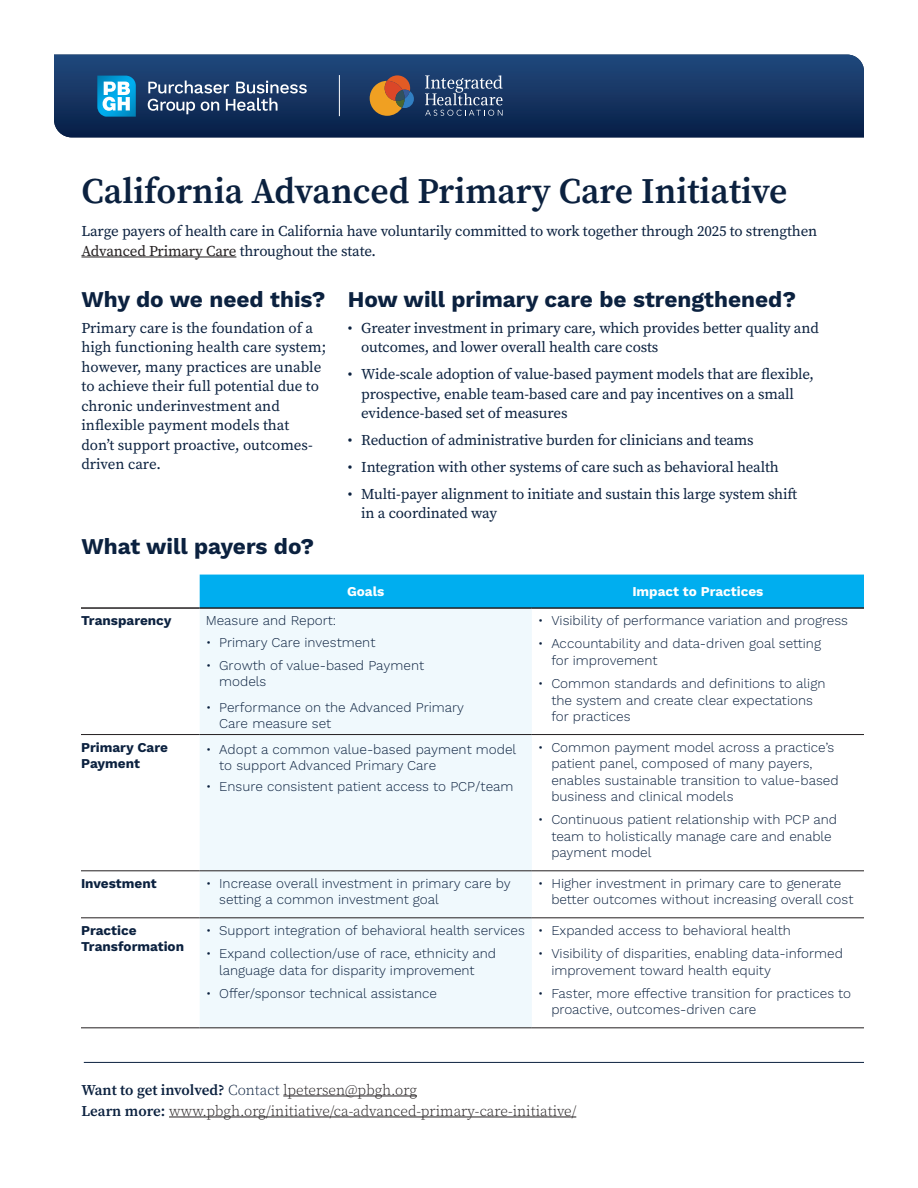
<style>
.page{position:relative;width:918px;height:1188px;background:#fff}
.page>*{position:absolute;margin:0;border:0;box-sizing:border-box;transform-origin:0 0}
.t1{font:600 36px "Source Serif Pro";color:#0b213f}
.Question_2{font:700 22.5px "Work Sans";color:#0b213f}
.t2{font:15px/19.5px "Source Serif Pro";letter-spacing:-.01em;color:#0b213f}
.t3{font:300 15px/21px "Source Serif Pro";color:#231f20}
.t4{font:300 13.5px/16.5px "Work Sans";color:#0b213f}
.t5{font:700 13.5px/16.5px "Work Sans";color:#0b213f}
.t6{font:700 13.5px "Work Sans";color:#fff}
.s1{color:#231f20}
.s2{font-weight:600;color:#0b213f}
.s3{color:#0b213f}
</style>
<div class="page">
<hr style="left:81px;top:257px;width:155px;height:1px;background:#231f20">
<hr style="left:84px;top:1062px;width:780px;height:1px;background:#0b213f">
<svg style="left:54px;top:55px;width:810px;height:82px;background:#143462"></svg>
<hr style="left:283px;top:1096px;width:134px;height:1px;background:#231f20">
<hr style="left:169px;top:1117px;width:407px;height:1px;background:#231f20">
<svg style="left:97px;top:76px;width:39px;height:41px"></svg>
<svg style="left:148px;top:81px;width:159px;height:33px;background:#4a6184"></svg>
<hr style="left:339px;top:75px;width:1px;height:41px;background:#fff">
<svg style="left:425px;top:75px;width:78px;height:41px;background:#435c80"></svg>
<svg style="left:370px;top:75px;width:44px;height:41px;background:#916744"></svg>
<div style="left:200px;top:575px;width:664px;height:32px;background:#00aeef"></div>
<div style="left:200px;top:609px;width:332px;height:419px;background:#f0f9fd"></div>
<hr style="left:81px;top:607px;width:119px;height:2px;background:#231f20">
<hr style="left:81px;top:734px;width:119px;height:1px;background:#231f20">
<hr style="left:200px;top:734px;width:332px;height:1px;background:#231f20">
<hr style="left:532px;top:734px;width:332px;height:1px;background:#231f20">
<hr style="left:81px;top:871px;width:119px;height:1px;background:#231f20">
<hr style="left:200px;top:871px;width:332px;height:1px;background:#231f20">
<hr style="left:532px;top:871px;width:332px;height:1px;background:#231f20">
<hr style="left:81px;top:918px;width:119px;height:1px;background:#231f20">
<hr style="left:200px;top:918px;width:332px;height:1px;background:#231f20">
<hr style="left:532px;top:918px;width:332px;height:1px;background:#231f20">
<hr style="left:81px;top:1028px;width:119px;height:1px;background:#231f20">
<hr style="left:200px;top:1028px;width:332px;height:1px;background:#231f20">
<hr style="left:532px;top:1028px;width:332px;height:1px;background:#231f20">
<hr style="left:200px;top:607px;width:332px;height:2px;background:#231f20">
<hr style="left:532px;top:607px;width:332px;height:2px;background:#231f20">
<p class="t1" style="left:81px;top:167px;width:708px">California Advanced Primary Care Initiative</p>
<p class="t2" style="left:81px;top:222px;width:737px">Large payers of health care in California have voluntarily committed to work together through 2025 to strengthen<br><span class="s1">Advanced Primary Care</span> throughout the state.</p>
<p class="Question_2" style="left:81px;top:286px;width:246px">Why do we need this?</p>
<p class="t2" style="left:81px;top:318px;width:246px">Primary care is the foundation of a high functioning health care system; however, many practices are unable to achieve their full potential due to chronic underinvestment and inflexible payment models that<br>don’t support proactive, outcomes&shy;driven care.</p>
<p class="Question_2" style="left:81px;top:533px;width:234px">What will payers do?</p>
<p class="Question_2" style="left:348px;top:286px;width:450px">How will primary care be strengthened?</p>
<p class="t2" style="left:361px;top:318px;width:459px;text-indent:-14px">• Greater investment in primary care, which provides better quality and outcomes, and lower overall health care costs</p>
<p class="t2" style="left:361px;top:364px;width:454px;text-indent:-14px">• Wide-scale adoption of value-based payment models that are flexible, prospective, enable team-based care and pay incentives on a small evidence-based set of measures</p>
<p class="t2" style="left:348px;top:430px;width:408px">• Reduction of administrative burden for clinicians and teams</p>
<p class="t2" style="left:348px;top:457px;width:433px">• Integration with other systems of care such as behavioral health</p>
<p class="t2" style="left:361px;top:484px;width:437px;text-indent:-14px">• Multi-payer alignment to initiate and sustain this large system shift in a coordinated way</p>
<p class="t6" style="left:347px;top:584px;width:39px">Goals</p>
<p class="t6" style="left:632px;top:584px;width:133px">Impact to Practices</p>
<p class="t5" style="left:81px;top:613px;width:92px">Transparency</p>
<p class="t4" style="left:206px;top:613px;width:132px">Measure and Report:</p>
<p class="t4" style="left:206px;top:635px;width:171px">• Primary Care investment</p>
<p class="t4" style="left:219px;top:658px;width:207px;text-indent:-14px">• Growth of value-based Payment models</p>
<p class="t4" style="left:219px;top:700px;width:246px;text-indent:-14px">• Performance on the Advanced Primary<br>Care measure set</p>
<p class="t5" style="left:81px;top:739px;width:88px">Primary Care<br>Payment</p>
<p class="t4" style="left:219px;top:742px;width:299px;text-indent:-14px">• Adopt a common value-based payment model to support Advanced Primary Care</p>
<p class="t4" style="left:206px;top:779px;width:309px">• Ensure consistent patient access to PCP/team</p>
<p class="t4" style="left:538px;top:613px;width:312px">• Visibility of performance variation and progress</p>
<p class="t4" style="left:551px;top:636px;width:271px;text-indent:-14px">• Accountability and data-driven goal setting for improvement</p>
<p class="t4" style="left:551px;top:676px;width:276px;text-indent:-14px">• Common standards and definitions to align the system and create clear expectations for practices</p>
<p class="t4" style="left:551px;top:739px;width:289px;text-indent:-14px">• Common payment model across a practice’s patient panel, composed of many payers, enables sustainable transition to value-based business and clinical models</p>
<p class="t4" style="left:551px;top:812px;width:287px;text-indent:-14px">• Continuous patient relationship with PCP and team to holistically manage care and enable payment model</p>
<p class="t5" style="left:81px;top:876px;width:77px">Investment</p>
<p class="t4" style="left:219px;top:876px;width:293px;text-indent:-14px">• Increase overall investment in primary care by setting a common investment goal</p>
<p class="t4" style="left:551px;top:876px;width:304px;text-indent:-14px">• Higher investment in primary care to generate better outcomes without increasing overall cost</p>
<p class="t5" style="left:81px;top:923px;width:105px">Practice<br>Transformation</p>
<p class="t4" style="left:206px;top:923px;width:321px">• Support integration of behavioral health services</p>
<p class="t4" style="left:206px;top:946px;width:292px;text-align:center">• Expand collection/use of race, ethnicity and language data for disparity improvement</p>
<p class="t4" style="left:206px;top:986px;width:233px">• Offer/sponsor technical assistance</p>
<p class="t4" style="left:538px;top:923px;width:255px">• Expanded access to behavioral health</p>
<p class="t4" style="left:551px;top:946px;width:293px;text-indent:-14px">• Visibility of disparities, enabling data-informed improvement toward health equity</p>
<p class="t4" style="left:551px;top:986px;width:301px;text-indent:-14px">• Faster, more effective transition for practices to proactive, outcomes-driven care</p>
<p class="t3" style="left:81px;top:1080px;width:496px"><span class="s2">Want to get involved?</span> <span class="s3">Contact</span> lpetersen@pbgh.org<br><span class="s2">Learn more:</span> www.pbgh.org/initiative/ca-advanced-primary-care-initiative/</p>
</div>
